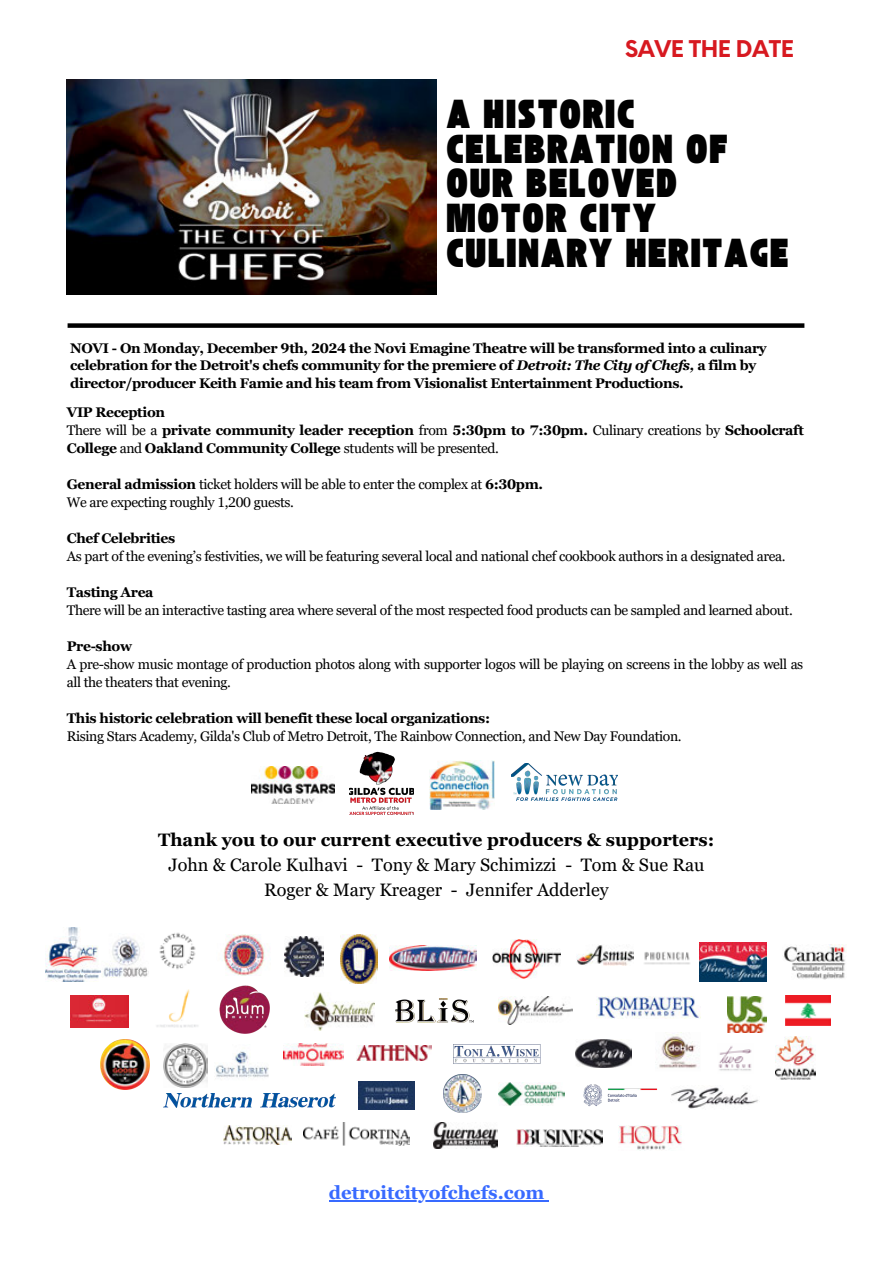
<style>
.page{position:relative;width:894px;height:1264px;background:#fff}
.page>*{position:absolute;margin:0;border:0;box-sizing:border-box;transform-origin:0 0}
.t1{font:28.35px/34.8px "TAN St Canard Display";letter-spacing:.085em;color:#010101}
.t2{font:700 22.5px "Neue Einstellung";letter-spacing:-.025em;color:#d71920}
.t3{font:700 18.6px "Georgia Pro";color:#386aff}
.t4{font:18px/24.8px "Georgia Pro";color:#000;text-align:center}
.t5{font:13.95px/18px "Georgia Pro";letter-spacing:-.025em;color:#010101}
.t6{font:700 13.95px/17.4px "Georgia Pro";letter-spacing:-.025em;color:#010101}
.s1{font-style:italic}
.s2{font-weight:400}
.s3{font-weight:700}
</style>
<div class="page">
<img style="left:67px;top:79px;width:369px;height:215px">
<div style="left:68px;top:323px;width:736px;height:5px;background:#000"></div>
<img style="left:222px;top:934px;width:47px;height:41px">
<img style="left:103px;top:937px;width:46px;height:40px">
<img style="left:159px;top:932px;width:37px;height:37px">
<img style="left:516px;top:1129px;width:86px;height:17px">
<img style="left:699px;top:942px;width:67px;height:39px">
<img style="left:618px;top:1125px;width:64px;height:25px">
<img style="left:156px;top:989px;width:42px;height:39px">
<img style="left:498px;top:996px;width:74px;height:28px">
<img style="left:284px;top:936px;width:40px;height:40px">
<img style="left:45px;top:927px;width:56px;height:54px">
<img style="left:340px;top:934px;width:37px;height:49px">
<img style="left:389px;top:945px;width:87px;height:25px">
<img style="left:304px;top:992px;width:70px;height:38px">
<img style="left:492px;top:939px;width:68px;height:39px">
<img style="left:163px;top:1093px;width:173px;height:14px">
<img style="left:100px;top:1039px;width:50px;height:50px">
<img style="left:219px;top:985px;width:50px;height:48px">
<img style="left:596px;top:996px;width:104px;height:22px">
<img style="left:70px;top:995px;width:59px;height:32px">
<img style="left:453px;top:1044px;width:88px;height:20px">
<img style="left:576px;top:945px;width:57px;height:20px">
<img style="left:356px;top:1045px;width:75px;height:15px">
<img style="left:303px;top:1122px;width:106px;height:23px">
<img style="left:395px;top:998px;width:78px;height:24px">
<img style="left:583px;top:1084px;width:74px;height:22px">
<img style="left:784px;top:944px;width:63px;height:36px">
<img style="left:775px;top:1036px;width:40px;height:43px">
<img style="left:433px;top:1122px;width:64px;height:25px">
<img style="left:718px;top:1046px;width:34px;height:25px">
<img style="left:163px;top:1043px;width:44px;height:44px">
<img style="left:785px;top:995px;width:44px;height:30px">
<img style="left:644px;top:951px;width:46px;height:14px">
<img style="left:575px;top:1039px;width:56px;height:28px">
<img style="left:283px;top:1043px;width:60px;height:22px">
<img style="left:216px;top:1051px;width:53px;height:27px">
<img style="left:727px;top:996px;width:39px;height:36px">
<img style="left:358px;top:1081px;width:56px;height:28px">
<img style="left:671px;top:1087px;width:87px;height:22px">
<img style="left:223px;top:1125px;width:68px;height:19px">
<img style="left:659px;top:1032px;width:38px;height:36px">
<img style="left:251px;top:766px;width:84px;height:37px">
<img style="left:349px;top:751px;width:64px;height:64px">
<img style="left:430px;top:760px;width:64px;height:49px">
<img style="left:511px;top:763px;width:106px;height:38px">
<img style="left:443px;top:1074px;width:38px;height:38px">
<img style="left:498px;top:1082px;width:66px;height:23px">
<hr style="left:329px;top:1200px;width:215px;height:1px;background:#386aff">
<p class="t2" style="left:625px;top:28px;width:170px">SAVE THE DATE</p>
<p class="t1" style="left:446px;top:100px;width:343px">A HISTORIC<br>CELEBRATION OF<br>OUR BELOVED<br>MOTOR CITY<br>CULINARY HERITAGE</p>
<p class="t6" style="left:70px;top:339px;width:697px">NOVI - On Monday, December 9th, 2024 the Novi Emagine Theatre will be transformed into a culinary celebration for the Detroit's chefs community for the premiere of <span class="s1">Detroit: The City of Chefs,</span> a film by director/producer Keith Famie and his team from Visionalist Entertainment Productions.</p>
<p class="t6" style="left:67px;top:404px;width:100px">VIP Reception</p>
<p class="t6" style="left:67px;top:421px;width:738px;line-height:18px"><span class="s2">There will be a</span> private community leader reception <span class="s2">from</span> 5:30pm to 7:30pm. <span class="s2">Culinary creations by</span> Schoolcraft<br>College <span class="s2">and</span> Oakland Community College <span class="s2">students will be presented.</span></p>
<p class="t5" style="left:67px;top:475px;width:478px"><span class="s3">General admission</span> ticket holders will be able to enter the complex at <span class="s3">6:30pm.</span></p>
<p class="t5" style="left:67px;top:493px;width:229px">We are expecting roughly 1,200 guests.</p>
<p class="t6" style="left:67px;top:530px;width:110px">Chef Celebrities</p>
<p class="t5" style="left:67px;top:547px;width:720px">As part of the evening’s festivities, we will be featuring several local and national chef cookbook authors in a designated area.</p>
<p class="t6" style="left:67px;top:584px;width:88px">Tasting Area</p>
<p class="t5" style="left:67px;top:601px;width:727px">There will be an interactive tasting area where several of the most respected food products can be sampled and learned about.</p>
<p class="t6" style="left:67px;top:638px;width:67px">Pre-show</p>
<p class="t5" style="left:67px;top:655px;width:737px">A pre-show music montage of production photos along with supporter logos will be playing on screens in the lobby as well as all the theaters that evening.</p>
<p class="t6" style="left:67px;top:710px;width:425px">This historic celebration will benefit these local organizations:</p>
<p class="t5" style="left:67px;top:727px;width:616px">Rising Stars Academy, Gilda's Club of Metro Detroit, The Rainbow Connection, and New Day Foundation.</p>
<h3 class="t4" style="left:158px;top:827px;width:557px"><span class="s3">Thank you to our current executive producers &amp; supporters:<br></span>John &amp; Carole Kulhavi - Tony &amp; Mary Schimizzi - Tom &amp; Sue Rau<br>Roger &amp; Mary Kreager - Jennifer Adderley</h3>
<p class="t3" style="left:329px;top:1181px;width:217px">detroitcityofchefs.com</p>
</div>
